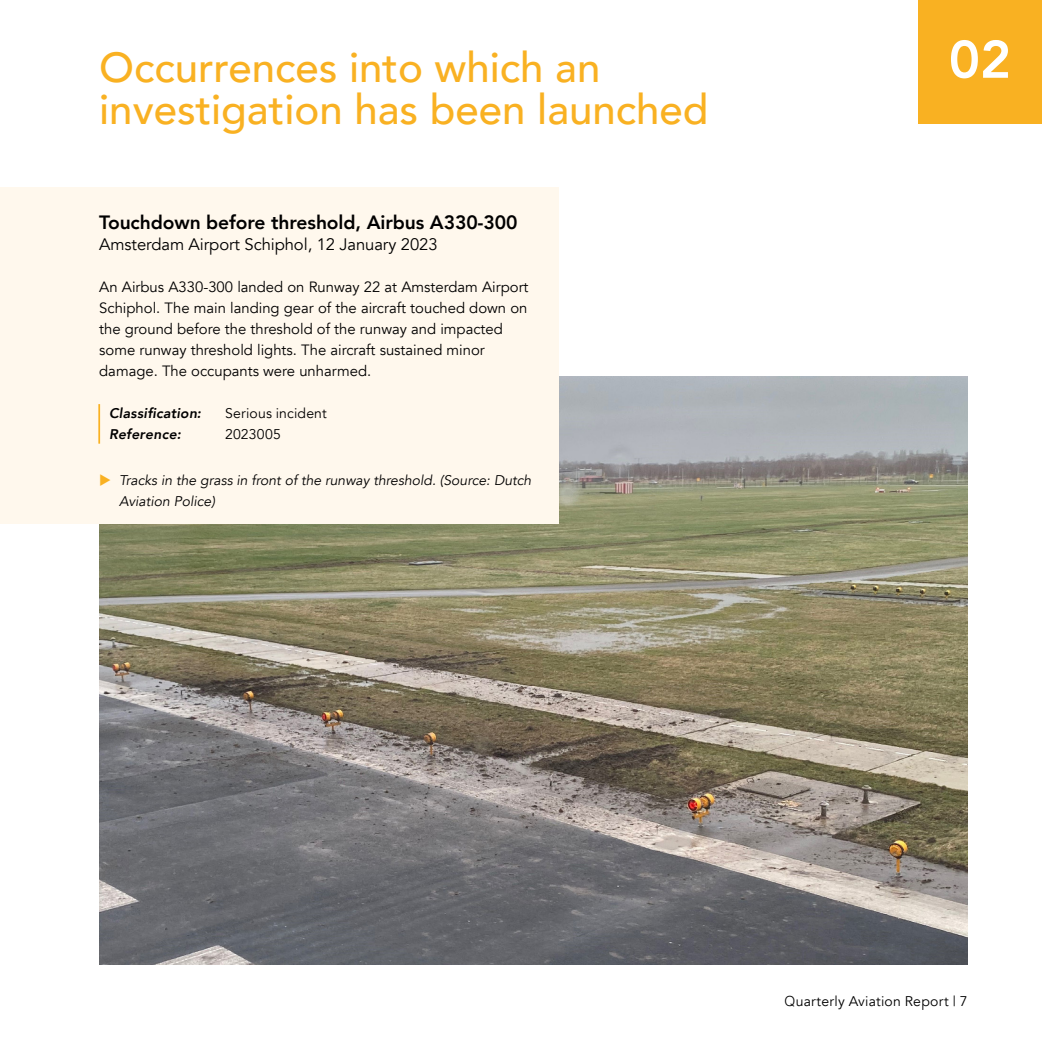
<style>
.page{position:relative;width:1042px;height:1042px;background:#fff}
.page>*{position:absolute;margin:0;border:0;box-sizing:border-box;transform-origin:0 0}
.Hoofdstuk_cijfer_gro{font:800 52.5px "Avenir";color:#fff}
.H2_-_Kop_groot{font:500 42px/42px "Avenir";color:#f9b122}
.H3_-_Artikelkop{font:800 19.25px "Avenir";letter-spacing:-.005em;color:#000}
.H3_-_Artikelkop_onde{font:16.62px "Avenir";letter-spacing:-.005em;color:#000}
.P_-_Platte_tekst_zon{font:14.88px/21px "Avenir";color:#000}
.t1{font:italic 14px/21px "Avenir";color:#000}
.P_-_classifcatie_inc{font:14px "Avenir";letter-spacing:.01em;color:#000}
.P_-_classifcatie_inc-2{font:italic 800 14px "Avenir";letter-spacing:.015em;color:#000}
.s1{font-family:"Helvetica";font-weight:300}
</style>
<div class="page">
<div style="left:918px;top:0;width:124px;height:124px;background:#f9b122"></div>
<img style="left:99px;top:376px;width:868px;height:588px">
<div style="left:0;top:187px;width:558px;height:336px;background:#fff8ed"></div>
<hr style="left:98px;top:404px;width:2px;height:40px;background:#f9b122">
<p class="H2_-_Kop_groot" style="left:99px;top:44px;width:611px">Occurrences into which an investigation has been launched</p>
<p class="H3_-_Artikelkop" style="left:99px;top:207px;width:420px">Touchdown before threshold, Airbus A330-300</p>
<p class="H3_-_Artikelkop_onde" style="left:99px;top:234px;width:340px">Amsterdam Airport Schiphol, 12 January 2023</p>
<p class="P_-_Platte_tekst_zon" style="left:99px;top:277px;width:431px">An Airbus A330-300 landed on Runway 22 at Amsterdam Airport Schiphol. The main landing gear of the aircraft touched down on the ground before the threshold of the runway and impacted some runway threshold lights. The aircraft sustained minor damage. The occupants were unharmed.</p>
<p class="P_-_classifcatie_inc-2" style="left:109px;top:405px;width:93px">Classification:</p>
<p class="P_-_classifcatie_inc" style="left:225px;top:405px;width:103px">Serious incident</p>
<p class="P_-_classifcatie_inc-2" style="left:109px;top:426px;width:73px">Reference:</p>
<p class="P_-_classifcatie_inc" style="left:225px;top:426px;width:57px">2023005</p>
<p class="t1" style="left:119px;top:469px;width:414px">Tracks in the grass in front of the runway threshold. (Source: Dutch<br>Aviation Police)</p>
<p class="Hoofdstuk_cijfer_gro" style="left:949px;top:19px;width:64px">02</p>
<p class="P_-_classifcatie_inc" style="left:784px;top:993px;width:184px"><span class="s1">Q</span>uarterly Aviation Report | 7</p>
</div>
